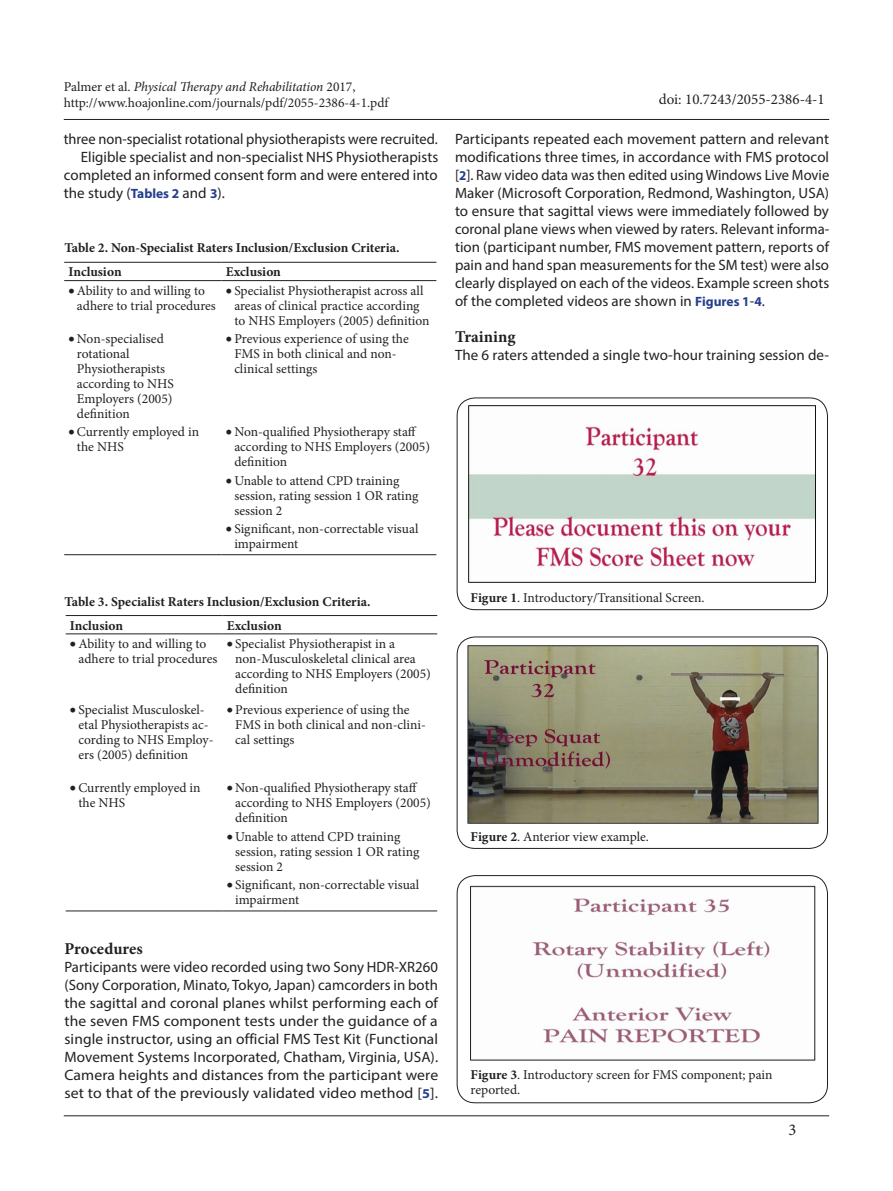
<style>
.page{position:relative;width:893px;height:1191px;background:#fff}
.page>*{position:absolute;margin:0;border:0;box-sizing:border-box;transform-origin:0 0}
.t1{font:700 16.5px "Minion Pro";letter-spacing:.005em;color:#231f20}
.t2{font:16.5px "Minion Pro";color:#231f20}
.t3{font:15px/18px "Myriad Pro";letter-spacing:.005em;color:#231f20;text-align:justify}
.t4{font:15px "Myriad Pro";letter-spacing:.005em;color:#231f20;scale:.96 1}
.t5{font:15px "Minion Pro";color:#231f20}
.t6{font:13.5px/15px "Minion Pro";color:#231f20}
.t7{font:700 13.5px/24.2px "Minion Pro";color:#231f20}
.s1{font-style:italic}
.s2{font-weight:700;font-size:13.5px;color:#253f8e}
.s3{font-weight:700}
</style>
<div class="page">
<hr style="left:64px;top:119px;width:765px;height:1px;background:#231f20">
<hr style="left:64px;top:1115px;width:765px;height:1px;background:#231f20">
<hr style="left:64px;top:262px;width:158px;height:1px;background:#231f20">
<hr style="left:222px;top:262px;width:214px;height:1px;background:#231f20">
<hr style="left:64px;top:280px;width:158px;height:1px;background:#231f20">
<hr style="left:222px;top:280px;width:214px;height:1px;background:#231f20">
<hr style="left:64px;top:554px;width:158px;height:1px;background:#231f20">
<hr style="left:222px;top:554px;width:214px;height:1px;background:#231f20">
<hr style="left:66px;top:615px;width:156px;height:1px;background:#231f20">
<hr style="left:222px;top:615px;width:215px;height:1px;background:#231f20">
<hr style="left:66px;top:633px;width:156px;height:1px;background:#231f20">
<hr style="left:222px;top:633px;width:215px;height:1px;background:#231f20">
<hr style="left:66px;top:910px;width:156px;height:1px;background:#231f20">
<hr style="left:222px;top:910px;width:215px;height:1px;background:#231f20">
<img style="left:468px;top:402px;width:354px;height:181px">
<div style="left:457px;top:397px;width:371px;height:213px;border:1px solid #231f20;border-radius:18px"></div>
<img style="left:467px;top:645px;width:352px;height:179px">
<div style="left:457px;top:636px;width:371px;height:212px;border:1px solid #231f20;border-radius:18px"></div>
<img style="left:470px;top:885px;width:346px;height:176px">
<div style="left:457px;top:875px;width:371px;height:228px;border:1px solid #231f20;border-radius:18px"></div>
<p class="t6" style="left:64px;top:78px;width:326px;line-height:16.2px">Palmer et al. <span class="s1">Physical Therapy and Rehabilitation</span> 2017, http://www.hoajonline.com/journals/pdf/2055-2386-4-1.pdf</p>
<p class="t4" style="left:64px;top:130px;width:391px">three non-specialist rotational physiotherapists were recruited.</p>
<p class="t3" style="left:81px;top:148px;width:359px">Eligible specialist and non-specialist NHS Physiotherapists</p>
<p class="t3" style="left:64px;top:166px;width:375px">completed an informed consent form and were entered into</p>
<p class="t3" style="left:64px;top:184px;width:163px">the study (<span class="s2">Tables 2</span> and <span class="s2">3</span>).</p>
<p class="t7" style="left:65px;top:235px;width:336px">Table 2. Non-Specialist Raters Inclusion/Exclusion Criteria.</p>
<p class="t7" style="left:68px;top:260px;width:55px">Inclusion</p>
<p class="t7" style="left:226px;top:260px;width:57px">Exclusion</p>
<p class="t6" style="left:77px;top:283px;width:140px;text-indent:-9px">• Ability to and willing to adhere to trial procedures</p>
<p class="t6" style="left:234px;top:283px;width:197px;text-indent:-9px">• Specialist Physiotherapist across all areas of clinical practice according to NHS Employers (2005) definition</p>
<p class="t6" style="left:77px;top:331px;width:99px;text-indent:-9px">• Non-specialised rotational<br>Physiotherapists according to NHS<br>Employers (2005) definition</p>
<p class="t6" style="left:234px;top:331px;width:176px;text-indent:-9px">• Previous experience of using the<br>FMS in both clinical and non&shy;clinical settings</p>
<p class="t6" style="left:77px;top:424px;width:124px;text-indent:-9px">• Currently employed in the NHS</p>
<p class="t6" style="left:234px;top:424px;width:197px;text-indent:-9px">• Non-qualified Physiotherapy staff according to NHS Employers (2005) definition</p>
<p class="t6" style="left:234px;top:473px;width:186px;text-indent:-9px">• Unable to attend CPD training session, rating session 1 OR rating session 2</p>
<p class="t6" style="left:234px;top:521px;width:186px;text-indent:-9px">• Significant, non-correctable visual impairment</p>
<p class="t5" style="left:659px;top:89px;width:167px">doi: 10.7243/2055-2386-4-1</p>
<p class="t3" style="left:455px;top:130px;width:376px">Participants repeated each movement pattern and relevant modifications three times, in accordance with FMS protocol [<span class="s2">2</span>]. Raw video data was then edited using Windows Live Movie Maker (Microsoft Corporation, Redmond, Washington, USA) to ensure that sagittal views were immediately followed by coronal plane views when viewed by raters. Relevant informa&shy;tion (participant number, FMS movement pattern, reports of pain and hand span measurements for the SM test) were also clearly displayed on each of the videos. Example screen shots of the completed videos are shown in <span class="s2">Figures 1</span>-<span class="s2">4</span>.</p>
<p class="t1" style="left:455px;top:325px;width:62px">Training</p>
<p class="t3" style="left:455px;top:346px;width:376px">The 6 raters attended a single two-hour training session de-</p>
<p class="t7" style="left:70px;top:589px;width:302px;text-indent:-5px">Table 3. Specialist Raters Inclusion/Exclusion Criteria.<br>Inclusion</p>
<p class="t7" style="left:227px;top:613px;width:57px">Exclusion</p>
<p class="t6" style="left:78px;top:636px;width:140px;text-indent:-9px">• Ability to and willing to adhere to trial procedures</p>
<p class="t6" style="left:235px;top:636px;width:197px;text-indent:-9px">• Specialist Physiotherapist in a non-Musculoskeletal clinical area according to NHS Employers (2005) definition</p>
<p class="t6" style="left:78px;top:702px;width:137px;text-indent:-9px">• Specialist Musculoskel&shy;etal Physiotherapists ac&shy;cording to NHS Employ&shy;ers (2005) definition</p>
<p class="t6" style="left:235px;top:702px;width:192px;text-indent:-9px">• Previous experience of using the<br>FMS in both clinical and non-clini&shy;cal settings</p>
<p class="t6" style="left:78px;top:780px;width:124px;text-indent:-9px">• Currently employed in the NHS</p>
<p class="t6" style="left:235px;top:780px;width:197px;text-indent:-9px">• Non-qualified Physiotherapy staff according to NHS Employers (2005) definition</p>
<p class="t6" style="left:235px;top:829px;width:186px;text-indent:-9px">• Unable to attend CPD training session, rating session 1 OR rating session 2</p>
<p class="t6" style="left:235px;top:877px;width:186px;text-indent:-9px">• Significant, non-correctable visual impairment</p>
<p class="t1" style="left:64px;top:937px;width:80px">Procedures</p>
<p class="t3" style="left:64px;top:958px;width:375px">Participants were video recorded using two Sony HDR-XR260 (Sony Corporation, Minato, Tokyo, Japan) camcorders in both the sagittal and coronal planes whilst performing each of the seven FMS component tests under the guidance of a single instructor, using an official FMS Test Kit (Functional Movement Systems Incorporated, Chatham, Virginia, USA).<br>Camera heights and distances from the participant were set to that of the previously validated video method [<span class="s2">5</span>].</p>
<p class="t6" style="left:471px;top:590px;width:236px"><span class="s3">Figure 1</span>. Introductory/Transitional Screen.</p>
<p class="t6" style="left:471px;top:829px;width:180px"><span class="s3">Figure 2</span>. Anterior view example.</p>
<p class="t6" style="left:471px;top:1067px;width:303px"><span class="s3">Figure 3</span>. Introductory screen for FMS component; pain reported.</p>
<p class="t2" style="left:789px;top:1118px;width:9px">3</p>
</div>
